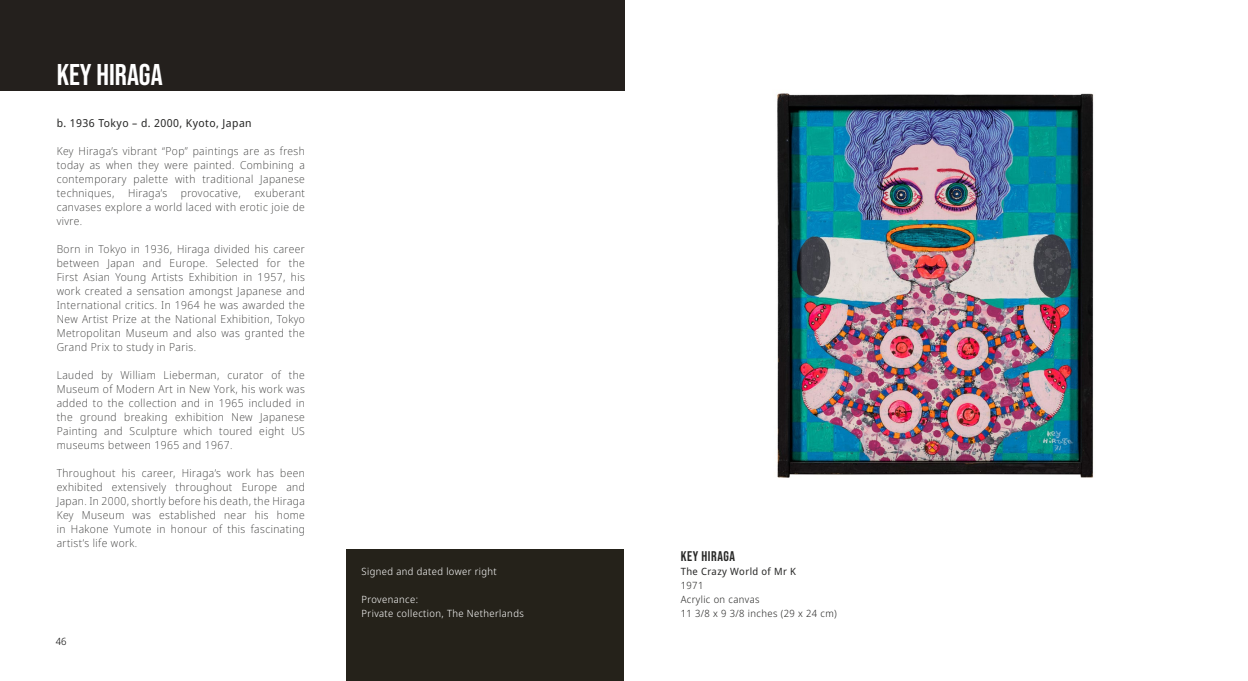
<style>
.page{position:relative;width:1248px;height:681px;background:#fff}
.page>*{position:absolute;margin:0;border:0;box-sizing:border-box;transform-origin:0 0}
.t1{font:700 30px "Bebas Neue Pro";color:#fff}
.t2{font:700 14px "Bebas Neue Pro";letter-spacing:.04em;color:#282827}
.t3{font:200 11px/14px "Noto Sans Display";letter-spacing:.04em;color:#282827;text-align:justify}
.t4{font:11px "Noto Sans Display";letter-spacing:.04em;color:#282827}
.t5{font:300 10px/14px "Noto Sans Display";letter-spacing:.04em;color:#fff}
.t6{font:300 10px/14px "Noto Sans Display";letter-spacing:.04em;color:#282827}
.t7{font:10px "Noto Sans Display";letter-spacing:.04em;color:#282827}
.t8{font:300 10px "Noto Sans Display";color:#000}
</style>
<div class="page">
<img style="left:777px;top:93px;width:317px;height:385px">
<div style="left:0;top:0;width:624px;height:91px;background:#24201d"></div>
<div style="left:346px;top:549px;width:278px;height:131px;background:#25221a"></div>
<h1 class="t1" style="left:57px;top:57px;width:107px">KEY HIRAGA</h1>
<p class="t4" style="left:57px;top:115px;width:196px">b. 1936 Tokyo – d. 2000, Kyoto, Japan</p>
<p class="t3" style="left:57px;top:144px;width:250px">Key Hiraga’s vibrant “Pop” paintings are as fresh today as when they were painted. Combining a contemporary palette with traditional Japanese techniques, Hiraga’s provocative, exuberant canvases explore a world laced with erotic joie de vivre.</p>
<p class="t3" style="left:57px;top:242px;width:250px">Born in Tokyo in 1936, Hiraga divided his career between Japan and Europe. Selected for the First Asian Young Artists Exhibition in 1957, his work created a sensation amongst Japanese and International critics. In 1964 he was awarded the New Artist Prize at the National Exhibition, Tokyo Metropolitan Museum and also was granted the Grand Prix to study in Paris.</p>
<p class="t3" style="left:57px;top:368px;width:250px">Lauded by William Lieberman, curator of the Museum of Modern Art in New York, his work was added to the collection and in 1965 included in the ground breaking exhibition New Japanese Painting and Sculpture which toured eight US museums between 1965 and 1967.</p>
<p class="t3" style="left:57px;top:466px;width:250px">Throughout his career, Hiraga’s work has been exhibited extensively throughout Europe and Japan. In 2000, shortly before his death, the Hiraga Key Museum was established near his home in Hakone Yumote in honour of this fascinating artist’s life work.</p>
<p class="t8" style="left:56px;top:634px;width:12px">46</p>
<p class="t5" style="left:361px;top:564px;width:137px">Signed and dated lower right</p>
<p class="t5" style="left:361px;top:592px;width:164px">Provenance:<br>Private collection, The Netherlands</p>
<p class="t2" style="left:680px;top:548px;width:56px">KEY HIRAGA</p>
<p class="t7" style="left:680px;top:564px;width:117px">The Crazy World of Mr K</p>
<p class="t6" style="left:680px;top:578px;width:158px">1971<br>Acrylic on canvas<br>11 3/8 x 9 3/8 inches (29 x 24 cm)</p>
</div>
